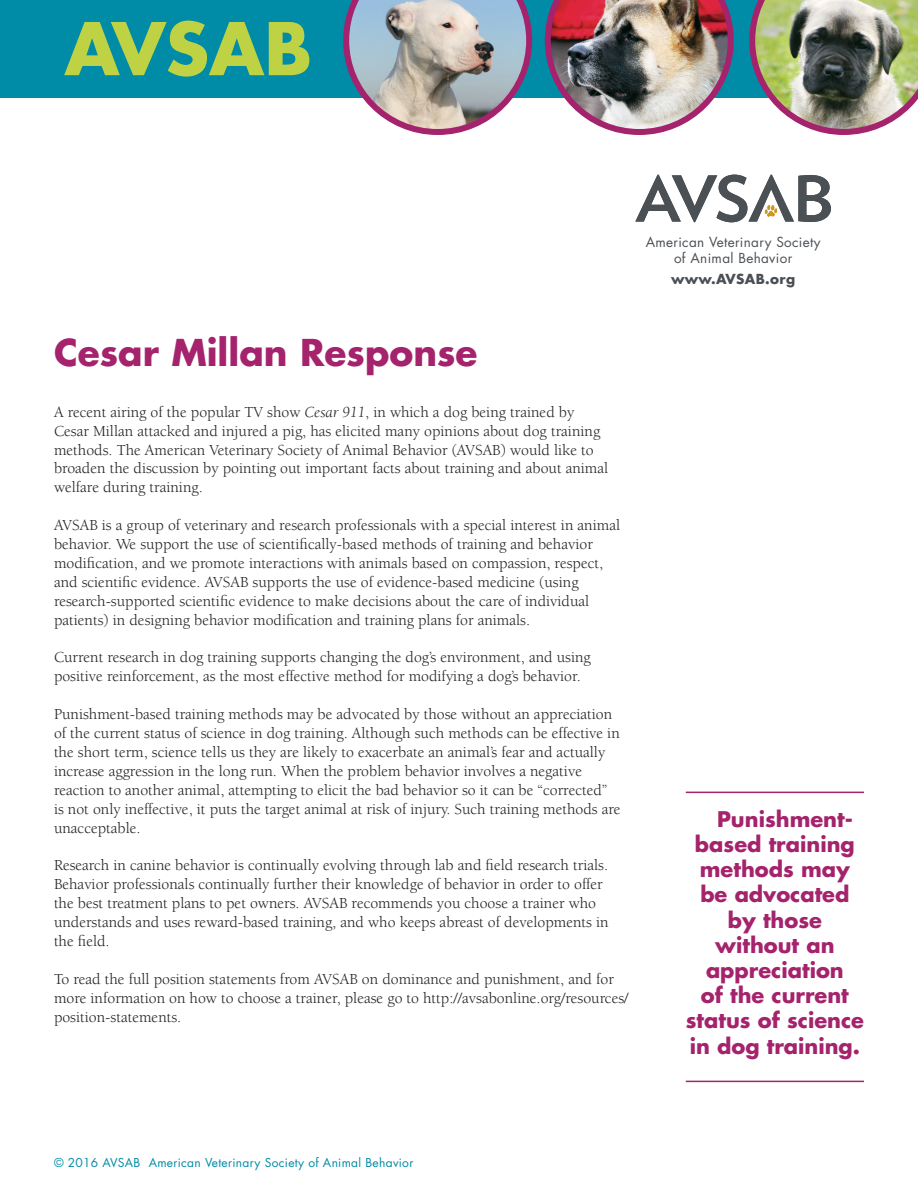
<style>
.page{position:relative;width:918px;height:1188px;background:#fff}
.page>*{position:absolute;margin:0;border:0;box-sizing:border-box;transform-origin:0 0}
.t1{font:700 36px "Futura";color:#a4236c}
.Body_Copy{font:700 21px "Futura";color:#a4236c}
.Body_Copy-2{font:15.75px/18.9px "Berkeley";color:#231f20}
.t2{font:13.5px/16.2px "Futura";letter-spacing:.025em;color:#4b5055;text-align:center}
.t3{font:700 13.5px "Futura";letter-spacing:.025em;color:#4b5055}
.t4{font:12px "Futura";letter-spacing:.025em;color:#008ba6}
.s1{font-style:italic}
</style>
<div class="page">
<div style="left:0;top:0;width:918px;height:97px;background:#008ba6"></div>
<svg style="left:64px;top:21px;width:245px;height:56px"></svg>
<svg style="left:635px;top:175px;width:196px;height:47px"></svg>
<svg style="left:343px;top:0;width:189px;height:135px"></svg>
<img style="left:545px;top:0;width:189px;height:135px">
<img style="left:749px;top:0;width:169px;height:135px">
<hr style="left:686px;top:792px;width:178px;height:1px;background:#a4236c">
<hr style="left:686px;top:1081px;width:178px;height:1px;background:#a4236c">
<p class="t2" style="left:646px;top:234px;width:176px">American Veterinary Society of Animal Behavior</p>
<p class="t3" style="left:671px;top:270px;width:126px">www.AVSAB.org</p>
<p class="t1" style="left:54px;top:328px;width:425px">Cesar Millan Response</p>
<p class="Body_Copy-2" style="left:54px;top:403px;width:556px">A recent airing of the popular TV show <span class="s1">Cesar 911</span>, in which a dog being trained by Cesar Millan attacked and injured a pig, has elicited many opinions about dog training methods. The American Veterinary Society of Animal Behavior (AVSAB) would like to broaden the discussion by pointing out important facts about training and about animal welfare during training.</p>
<p class="Body_Copy-2" style="left:54px;top:516px;width:568px">AVSAB is a group of veterinary and research professionals with a special interest in animal behavior. We support the use of scientifically-based methods of training and behavior modification, and we promote interactions with animals based on compassion, respect, and scientific evidence. AVSAB supports the use of evidence-based medicine (using research-supported scientific evidence to make decisions about the care of individual patients) in designing behavior modification and training plans for animals.</p>
<p class="Body_Copy-2" style="left:54px;top:648px;width:538px">Current research in dog training supports changing the dog’s environment, and using positive reinforcement, as the most effective method for modifying a dog’s behavior.</p>
<p class="Body_Copy-2" style="left:54px;top:705px;width:568px">Punishment-based training methods may be advocated by those without an appreciation of the current status of science in dog training. Although such methods can be effective in the short term, science tells us they are likely to exacerbate an animal’s fear and actually increase aggression in the long run. When the problem behavior involves a negative reaction to another animal, attempting to elicit the bad behavior so it can be “corrected” is not only ineffective, it puts the target animal at risk of injury. Such training methods are unacceptable.</p>
<p class="Body_Copy-2" style="left:54px;top:856px;width:556px">Research in canine behavior is continually evolving through lab and field research trials.<br>Behavior professionals continually further their knowledge of behavior in order to offer the best treatment plans to pet owners. AVSAB recommends you choose a trainer who understands and uses reward-based training, and who keeps abreast of developments in the field.</p>
<p class="Body_Copy-2" style="left:54px;top:970px;width:576px">To read the full position statements from AVSAB on dominance and punishment, and for more information on how to choose a trainer, please go to http://avsabonline.org/resources/ position-statements.</p>
<p class="Body_Copy" style="left:717px;top:804px;width:137px">Punishment-</p>
<p class="Body_Copy" style="left:695px;top:830px;width:161px">based training</p>
<p class="Body_Copy" style="left:700px;top:855px;width:152px">methods may</p>
<p class="Body_Copy" style="left:700px;top:880px;width:151px">be advocated</p>
<p class="Body_Copy" style="left:728px;top:905px;width:96px">by those</p>
<p class="Body_Copy" style="left:715px;top:930px;width:121px">without an</p>
<p class="Body_Copy" style="left:706px;top:956px;width:139px">appreciation</p>
<p class="Body_Copy" style="left:701px;top:981px;width:149px">of the current</p>
<p class="Body_Copy" style="left:686px;top:1006px;width:180px">status of science</p>
<p class="Body_Copy" style="left:690px;top:1031px;width:172px">in dog training.</p>
<p class="t4" style="left:54px;top:1154px;width:361px">© 2016 AVSAB American Veterinary Society of Animal Behavior</p>
</div>
